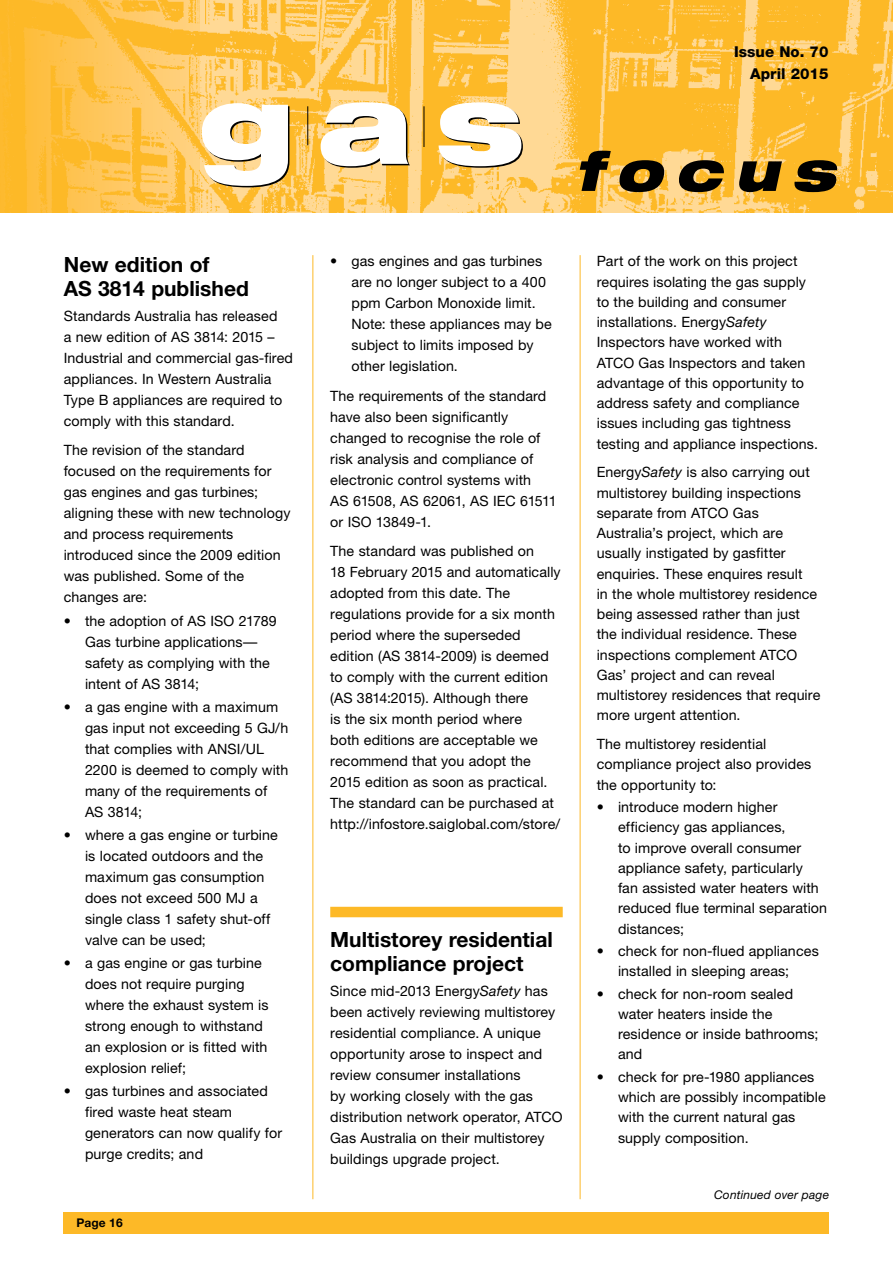
<style>
.page{position:relative;width:893px;height:1263px;background:#fff}
.page>*{position:absolute;margin:0;border:0;box-sizing:border-box;transform-origin:0 0}
.t1{font:italic 900 expanded 54px "Helvetica Neue";letter-spacing:.23em;color:#000}
._1__major_head_in_co{font:700 21px/24px "Helvetica Neue";color:#000}
._1__major_heads_L1{font:700 21px/24px "Helvetica Neue";color:#000}
.t2{font:800 15px/22.5px "Helvetica Neue";color:#000;text-align:right}
._3__text{font:14.25px/21px "Helvetica Neue";letter-spacing:.005em;color:#000}
._3__text__no_after{font:14.25px/21px "Helvetica Neue";letter-spacing:.005em;color:#000}
.t3{font:italic 12px "Helvetica Neue";letter-spacing:.015em;color:#000}
.t4{font:700 12px "Helvetica Neue";color:#000}
.s1{font-style:italic}
</style>
<div class="page">
<img style="left:200px;top:0;width:693px;height:213px">
<img style="left:0;top:0;width:200px;height:213px">
<hr style="left:307px;top:106px;width:1px;height:39px;background:#000">
<hr style="left:424px;top:106px;width:1px;height:41px;background:#000">
<div style="left:64px;top:1212px;width:765px;height:21px;background:#fdb927"></div>
<hr style="left:312px;top:255px;width:1px;height:944px;background:#fdb927">
<hr style="left:580px;top:255px;width:1px;height:944px;background:#fdb927">
<div style="left:330px;top:907px;width:233px;height:10px;background:#fdb927"></div>
<p class="t2" style="left:734px;top:40px;width:96px">Issue No. 70<br>April 2015</p>
<h1 class="t1" style="left:199px;top:136px;width:638px"><sup>gas</sup> focus</h1>
<p class="_1__major_heads_L1" style="left:64px;top:252px;width:187px">New edition of<br>AS 3814 published</p>
<p class="_3__text" style="left:64px;top:305px;width:231px">Standards Australia has released<br>a new edition of AS 3814: 2015 –<br>Industrial and commercial gas-fired appliances. In Western Australia<br>Type B appliances are required to comply with this standard.</p>
<p class="_3__text__no_after" style="left:64px;top:440px;width:228px">The revision of the standard focused on the requirements for gas engines and gas turbines; aligning these with new technology and process requirements introduced since the 2009 edition was published. Some of the changes are:</p>
<p class="_3__text" style="left:85px;top:610px;width:193px;text-indent:-21px">• the adoption of AS ISO 21789<br>Gas turbine applications— safety as complying with the intent of AS 3814;</p>
<p class="_3__text" style="left:85px;top:696px;width:205px;text-indent:-21px">• a gas engine with a maximum gas input not exceeding 5 GJ/h that complies with ANSI/UL<br>2200 is deemed to comply with many of the requirements of<br>AS 3814;</p>
<p class="_3__text" style="left:85px;top:824px;width:194px;text-indent:-21px">• where a gas engine or turbine is located outdoors and the maximum gas consumption does not exceed 500 MJ a single class 1 safety shut-off valve can be used;</p>
<p class="_3__text" style="left:85px;top:952px;width:185px;text-indent:-21px">• a gas engine or gas turbine does not require purging where the exhaust system is strong enough to withstand an explosion or is fitted with explosion relief;</p>
<p class="_3__text" style="left:85px;top:1080px;width:199px;text-indent:-21px">• gas turbines and associated fired waste heat steam generators can now qualify for purge credits; and</p>
<p class="t4" style="left:77px;top:1215px;width:48px">Page 16</p>
<p class="_3__text" style="left:351px;top:251px;width:202px;text-indent:-21px">• gas engines and gas turbines are no longer subject to a 400 ppm Carbon Monoxide limit.<br>Note: these appliances may be subject to limits imposed by other legislation.</p>
<p class="_3__text" style="left:330px;top:385px;width:228px">The requirements of the standard have also been significantly changed to recognise the role of risk analysis and compliance of electronic control systems with<br>AS 61508, AS 62061, AS IEC 61511 or ISO 13849-1.</p>
<p class="_3__text" style="left:330px;top:541px;width:232px">The standard was published on<br>18 February 2015 and automatically adopted from this date. The regulations provide for a six month period where the superseded edition (AS 3814-2009) is deemed to comply with the current edition (AS 3814:2015). Although there<br>is the six month period where<br>both editions are acceptable we recommend that you adopt the<br>2015 edition as soon as practical.<br>The standard can be purchased at http://infostore.saiglobal.com/store/</p>
<p class="_1__major_head_in_co" style="left:330px;top:927px;width:224px">Multistorey residential compliance project</p>
<p class="_3__text" style="left:330px;top:980px;width:234px">Since mid-2013 Energy<span class="s1">Safety</span> has been actively reviewing multistorey residential compliance. A unique opportunity arose to inspect and review consumer installations<br>by working closely with the gas distribution network operator, ATCO Gas Australia on their multistorey buildings upgrade project.</p>
<p class="_3__text" style="left:597px;top:251px;width:223px;line-height:20.2px">Part of the work on this project requires isolating the gas supply to the building and consumer installations. Energy<span class="s1">Safety<br></span>Inspectors have worked with<br>ATCO Gas Inspectors and taken advantage of this opportunity to address safety and compliance issues including gas tightness testing and appliance inspections.</p>
<p class="_3__text" style="left:597px;top:462px;width:225px;line-height:20.2px">Energy<span class="s1">Safety</span> is also carrying out multistorey building inspections separate from ATCO Gas<br>Australia’s project, which are usually instigated by gasfitter enquiries. These enquires result<br>in the whole multistorey residence being assessed rather than just the individual residence. These inspections complement ATCO<br>Gas’ project and can reveal multistorey residences that require more urgent attention.</p>
<p class="_3__text__no_after" style="left:597px;top:734px;width:216px;line-height:20.2px">The multistorey residential compliance project also provides the opportunity to:</p>
<p class="_3__text" style="left:618px;top:797px;width:211px;line-height:20.2px;text-indent:-21px">• introduce modern higher efficiency gas appliances,<br>to improve overall consumer appliance safety, particularly<br>fan assisted water heaters with reduced flue terminal separation distances;</p>
<p class="_3__text" style="left:597px;top:940px;width:224px;line-height:20.2px;text-align:center">• check for non-flued appliances installed in sleeping areas;</p>
<p class="_3__text" style="left:618px;top:983px;width:202px;line-height:20.2px;text-indent:-21px">• check for non-room sealed water heaters inside the residence or inside bathrooms; and</p>
<p class="_3__text" style="left:618px;top:1066px;width:209px;line-height:20.2px;text-indent:-21px">• check for pre-1980 appliances which are possibly incompatible with the current natural gas supply composition.</p>
<p class="t3" style="left:714px;top:1188px;width:117px">Continued over page</p>
</div>
